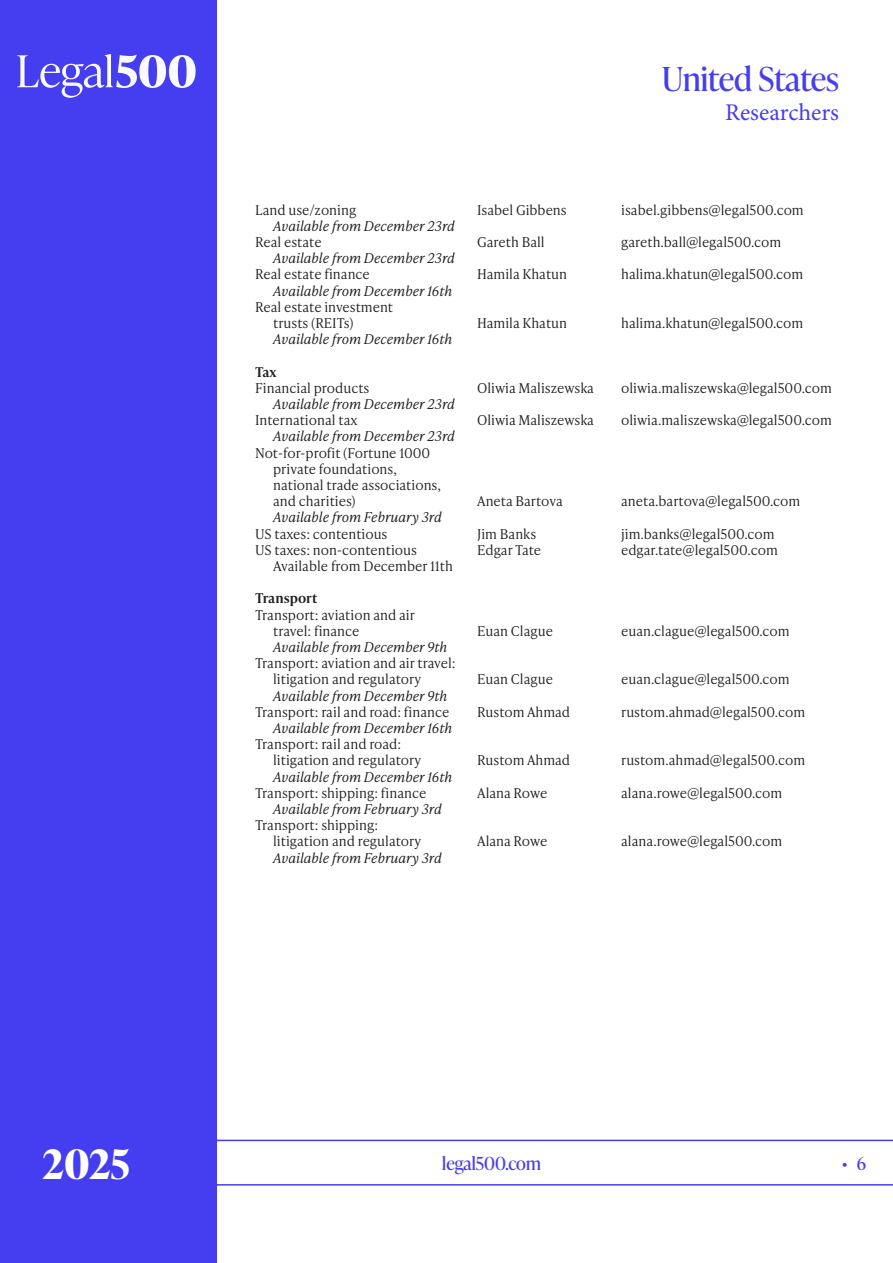
<style>
.page{position:relative;width:893px;height:1263px;background:#fff}
.page>*{position:absolute;margin:0;border:0;box-sizing:border-box;transform-origin:0 0}
.t1{font:700 40.5px "Ivy Presto Headline";color:#fff}
.t2{font:33px "Ivy Presto Headline";color:#453df0}
.t3{font:24px "Minion Pro";color:#453df0}
.t4{font:18px "Ivy Presto Headline";color:#453df0}
.Researcher_list{font:300 13.5px/16.2px "Ivy Presto Text";color:#231f20}
.Researcher_list-2{font:italic 300 13.5px "Ivy Presto Text";color:#231f20}
.Researcher_list_-_country{font:600 13.5px "Ivy Presto Text";color:#231f20}
</style>
<div class="page">
<svg style="left:217px;top:1140px;width:676px;height:45px"></svg>
<div style="left:0;top:0;width:217px;height:1263px;background:#453df0"></div>
<svg style="left:17px;top:54px;width:179px;height:44px"></svg>
<h2 class="t2" style="left:662px;top:56px;width:179px">United States</h2>
<h3 class="t3" style="left:725px;top:96px;width:115px">Researchers</h3>
<p class="Researcher_list" style="left:255px;top:201px;width:103px">Land use/zoning</p>
<p class="Researcher_list" style="left:477px;top:201px;width:91px">Isabel Gibbens</p>
<p class="Researcher_list" style="left:621px;top:201px;width:184px">isabel.gibbens@legal500.com</p>
<p class="Researcher_list-2" style="left:273px;top:216px;width:183px">Available from December 23rd</p>
<p class="Researcher_list" style="left:255px;top:233px;width:68px">Real estate</p>
<p class="Researcher_list" style="left:477px;top:233px;width:69px">Gareth Ball</p>
<p class="Researcher_list" style="left:621px;top:233px;width:162px">gareth.ball@legal500.com</p>
<p class="Researcher_list-2" style="left:273px;top:248px;width:183px">Available from December 23rd</p>
<p class="Researcher_list" style="left:255px;top:266px;width:116px">Real estate finance</p>
<p class="Researcher_list" style="left:477px;top:266px;width:91px">Hamila Khatun</p>
<p class="Researcher_list" style="left:621px;top:266px;width:184px">halima.khatun@legal500.com</p>
<p class="Researcher_list-2" style="left:273px;top:281px;width:180px">Available from December 16th</p>
<p class="Researcher_list" style="left:273px;top:298px;width:122px;text-indent:-18px">Real estate investment trusts (REITs)</p>
<p class="Researcher_list" style="left:477px;top:314px;width:91px">Hamila Khatun</p>
<p class="Researcher_list" style="left:621px;top:314px;width:184px">halima.khatun@legal500.com</p>
<p class="Researcher_list-2" style="left:273px;top:329px;width:180px">Available from December 16th</p>
<p class="Researcher_list_-_country" style="left:255px;top:362px;width:23px">Tax</p>
<p class="Researcher_list" style="left:255px;top:379px;width:116px">Financial products</p>
<p class="Researcher_list" style="left:477px;top:379px;width:118px">Oliwia Maliszewska</p>
<p class="Researcher_list" style="left:621px;top:379px;width:212px">oliwia.maliszewska@legal500.com</p>
<p class="Researcher_list-2" style="left:273px;top:394px;width:183px">Available from December 23rd</p>
<p class="Researcher_list" style="left:255px;top:411px;width:104px">International tax</p>
<p class="Researcher_list" style="left:477px;top:411px;width:118px">Oliwia Maliszewska</p>
<p class="Researcher_list" style="left:621px;top:411px;width:212px">oliwia.maliszewska@legal500.com</p>
<p class="Researcher_list-2" style="left:273px;top:427px;width:183px">Available from December 23rd</p>
<p class="Researcher_list" style="left:273px;top:444px;width:169px;text-indent:-18px">Not-for-profit (Fortune 1000 private foundations, national trade associations, and charities)</p>
<p class="Researcher_list" style="left:477px;top:492px;width:87px">Aneta Bartova</p>
<p class="Researcher_list" style="left:621px;top:492px;width:181px">aneta.bartova@legal500.com</p>
<p class="Researcher_list-2" style="left:273px;top:508px;width:170px">Available from February 3rd</p>
<p class="Researcher_list" style="left:255px;top:525px;width:134px">US taxes: contentious</p>
<p class="Researcher_list" style="left:477px;top:525px;width:61px">Jim Banks</p>
<p class="Researcher_list" style="left:621px;top:525px;width:155px">jim.banks@legal500.com</p>
<p class="Researcher_list" style="left:255px;top:541px;width:163px">US taxes: non-contentious</p>
<p class="Researcher_list" style="left:477px;top:541px;width:65px">Edgar Tate</p>
<p class="Researcher_list" style="left:621px;top:541px;width:158px">edgar.tate@legal500.com</p>
<p class="Researcher_list" style="left:273px;top:557px;width:181px">Available from December 11th</p>
<p class="Researcher_list_-_country" style="left:255px;top:589px;width:64px">Transport</p>
<p class="Researcher_list" style="left:273px;top:606px;width:143px;text-indent:-18px">Transport: aviation and air travel: finance</p>
<p class="Researcher_list" style="left:477px;top:622px;width:77px">Euan Clague</p>
<p class="Researcher_list" style="left:621px;top:622px;width:170px">euan.clague@legal500.com</p>
<p class="Researcher_list-2" style="left:273px;top:637px;width:176px">Available from December 9th</p>
<p class="Researcher_list" style="left:273px;top:654px;width:184px;text-indent:-18px">Transport: aviation and air travel: litigation and regulatory</p>
<p class="Researcher_list" style="left:477px;top:671px;width:77px">Euan Clague</p>
<p class="Researcher_list" style="left:621px;top:671px;width:170px">euan.clague@legal500.com</p>
<p class="Researcher_list-2" style="left:273px;top:686px;width:176px">Available from December 9th</p>
<p class="Researcher_list" style="left:255px;top:703px;width:196px">Transport: rail and road: finance</p>
<p class="Researcher_list" style="left:477px;top:703px;width:94px">Rustom Ahmad</p>
<p class="Researcher_list" style="left:621px;top:703px;width:185px">rustom.ahmad@legal500.com</p>
<p class="Researcher_list-2" style="left:273px;top:718px;width:180px">Available from December 16th</p>
<p class="Researcher_list" style="left:273px;top:735px;width:150px;text-indent:-18px">Transport: rail and road: litigation and regulatory</p>
<p class="Researcher_list" style="left:477px;top:752px;width:94px">Rustom Ahmad</p>
<p class="Researcher_list" style="left:621px;top:752px;width:185px">rustom.ahmad@legal500.com</p>
<p class="Researcher_list-2" style="left:273px;top:767px;width:180px">Available from December 16th</p>
<p class="Researcher_list" style="left:255px;top:784px;width:173px">Transport: shipping: finance</p>
<p class="Researcher_list" style="left:477px;top:784px;width:72px">Alana Rowe</p>
<p class="Researcher_list" style="left:621px;top:784px;width:163px">alana.rowe@legal500.com</p>
<p class="Researcher_list-2" style="left:273px;top:799px;width:170px">Available from February 3rd</p>
<p class="Researcher_list" style="left:273px;top:816px;width:150px;text-indent:-18px">Transport: shipping: litigation and regulatory</p>
<p class="Researcher_list" style="left:477px;top:833px;width:72px">Alana Rowe</p>
<p class="Researcher_list" style="left:621px;top:833px;width:163px">alana.rowe@legal500.com</p>
<p class="Researcher_list-2" style="left:273px;top:848px;width:170px">Available from February 3rd</p>
<h1 class="t1" style="left:43px;top:1135px;width:89px">2025</h1>
<h3 class="t4" style="left:442px;top:1150px;width:100px">legal500.com</h3>
<h3 class="t4" style="left:842px;top:1150px;width:26px">• 6</h3>
</div>
